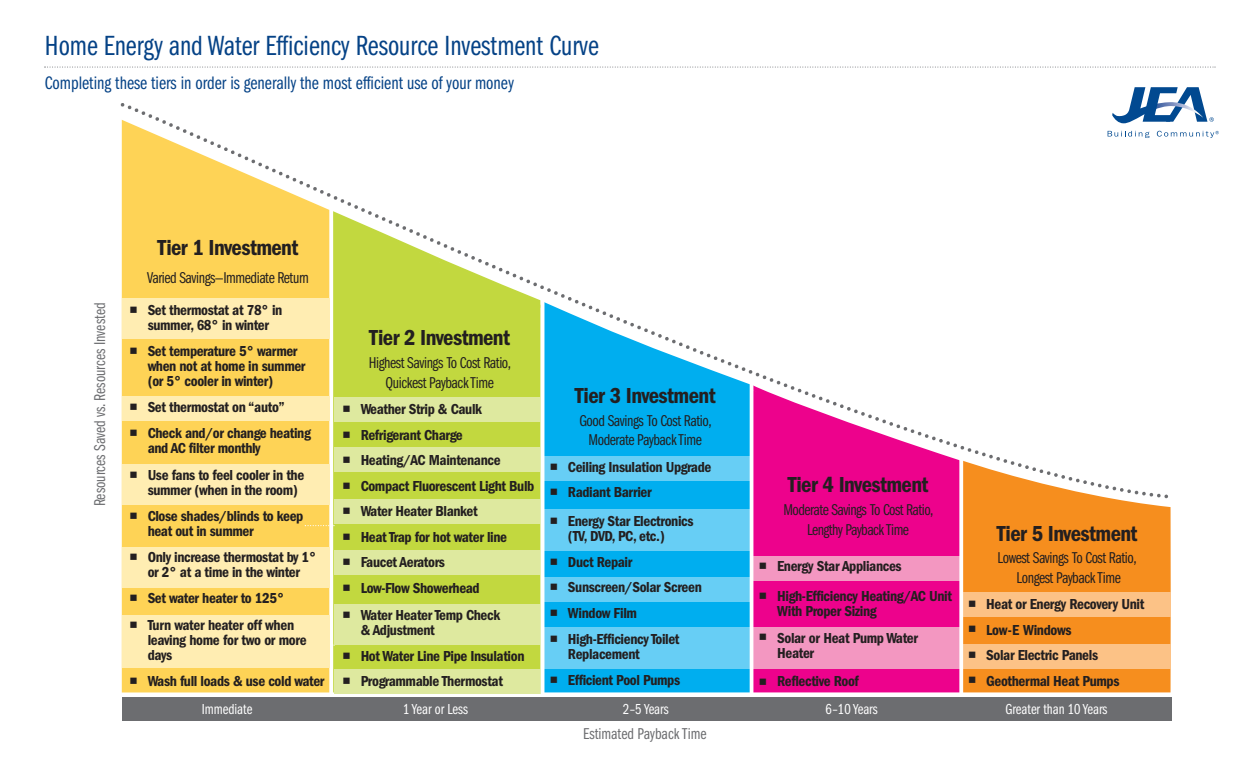
<style>
.page{position:relative;width:1260px;height:765px;background:#fff}
.page>*{position:absolute;margin:0;border:0;box-sizing:border-box;transform-origin:0 0}
.t1{font:28.75px "Franklin Gothic Book Cmpr";color:#054286}
.t2{font:600 condensed 22.5px "Franklin Gothic";letter-spacing:-.025em;color:#231f20}
.t3{font:18.75px "Franklin Gothic Book Cmpr";color:#054286}
.t4{font:16.25px/19.5px "Franklin Gothic Book Cmpr";letter-spacing:-.025em;color:#231f20;text-align:center}
.t5{font:16.25px "Franklin Gothic Book Cmpr";color:#6c6d70}
.t6{font:600 condensed 15px/15px "Franklin Gothic";letter-spacing:-.025em;color:#231f20}
.t7{font:15px "Franklin Gothic Book Cmpr";color:#fff}
.s1{font-family:"Universal Newswith Comm Pi";font-weight:400;font-stretch:normal;font-size:12.5px}
</style>
<div class="page">
<div style="left:753px;top:501px;width:206px;height:191px;background:#ed028c"></div>
<div style="left:544px;top:501px;width:206px;height:191px;background:#00aeef"></div>
<div style="left:333px;top:501px;width:208px;height:191px;background:#c2d83f"></div>
<div style="left:122px;top:505px;width:207px;height:187px;background:#fed356"></div>
<div style="left:963px;top:501px;width:208px;height:191px;background:#f68e1e"></div>
<svg style="left:121px;top:103px;width:1047px;height:398px"></svg>
<svg style="left:305px;top:523px;width:30px;height:3px"></svg>
<svg style="left:44px;top:66px;width:1172px;height:2px"></svg>
<div style="left:1084px;top:83px;width:137px;height:57px;background:#fff"></div>
<svg style="left:1108px;top:131px;width:42px;height:7px"></svg>
<svg style="left:1157px;top:131px;width:62px;height:7px"></svg>
<svg style="left:1112px;top:87px;width:102px;height:37px"></svg>
<div style="left:543px;top:456px;width:209px;height:25px;background:#67cef5"></div>
<div style="left:752px;top:627px;width:210px;height:41px;background:#f397c1"></div>
<div style="left:753px;top:556px;width:209px;height:24px;background:#f397c1"></div>
<div style="left:543px;top:578px;width:209px;height:24px;background:#67cef5"></div>
<div style="left:543px;top:627px;width:209px;height:41px;background:#67cef5"></div>
<div style="left:543px;top:509px;width:209px;height:42px;background:#67cef5"></div>
<div style="left:334px;top:398px;width:208px;height:24px;background:#dee99f"></div>
<div style="left:334px;top:448px;width:208px;height:24px;background:#dee99f"></div>
<div style="left:334px;top:499px;width:208px;height:24px;background:#dee99f"></div>
<div style="left:334px;top:550px;width:208px;height:25px;background:#dee99f"></div>
<div style="left:334px;top:669px;width:208px;height:24px;background:#dee99f"></div>
<div style="left:334px;top:604px;width:208px;height:40px;background:#dee99f"></div>
<div style="left:962px;top:593px;width:209px;height:24px;background:#fcc286"></div>
<div style="left:961px;top:644px;width:210px;height:24px;background:#fcc286"></div>
<hr style="left:331px;top:204px;width:2px;height:527px;background:#fff">
<hr style="left:750px;top:383px;width:3px;height:313px;background:#fff">
<svg style="left:959px;top:458px;width:4px;height:235px"></svg>
<hr style="left:541px;top:296px;width:3px;height:405px;background:#fff">
<div style="left:122px;top:698px;width:1050px;height:23px;background:#6c6d70"></div>
<div style="left:122px;top:298px;width:207px;height:41px;background:#ffedb2"></div>
<div style="left:122px;top:464px;width:207px;height:41px;background:#ffedb2"></div>
<div style="left:122px;top:547px;width:207px;height:40px;background:#ffedb2"></div>
<div style="left:122px;top:616px;width:207px;height:52px;background:#ffedb2"></div>
<div style="left:122px;top:397px;width:207px;height:24px;background:#ffedb2"></div>
<h1 class="t1" style="left:45px;top:36px;width:555px">Home Energy and Water Efficiency Resource Investment Curve</h1>
<p class="t3" style="left:45px;top:76px;width:470px">Completing these tiers in order is generally the most efficient use of your money</p>
<p class="t5" style="left:94px;top:506px;width:205px;rotate:-90deg">Resources Saved vs. Resources Invested</p>
<h2 class="t2" style="left:158px;top:240px;width:142px">Tier 1 Investment</h2>
<p class="t4" style="left:147px;top:270px;width:163px">Varied Savings—Immediate Return</p>
<p class="t6" style="left:130px;top:303px;width:154px;text-align:center"><span class="s1">-</span> Set thermostat at 78° in summer, 68° in winter</p>
<p class="t6" style="left:148px;top:345px;width:159px;text-indent:-18px"><span class="s1">-</span> Set temperature 5° warmer when not at home in summer (or 5° cooler in winter)</p>
<p class="t6" style="left:130px;top:401px;width:156px"><span class="s1">-</span> Set thermostat on “auto”</p>
<p class="t6" style="left:148px;top:427px;width:165px;text-indent:-18px"><span class="s1">-</span> Check and/or change heating and AC filter monthly</p>
<p class="t6" style="left:148px;top:468px;width:158px;text-indent:-18px"><span class="s1">-</span> Use fans to feel cooler in the summer (when in the room)</p>
<p class="t6" style="left:148px;top:510px;width:157px;text-indent:-18px"><span class="s1">-</span> Close shades/blinds to keep heat out in summer</p>
<p class="t6" style="left:130px;top:551px;width:188px;text-align:center"><span class="s1">-</span> Only increase thermostat by 1° or 2° at a time in the winter</p>
<p class="t6" style="left:130px;top:592px;width:156px"><span class="s1">-</span> Set water heater to 125°</p>
<p class="t6" style="left:148px;top:618px;width:161px;text-indent:-18px"><span class="s1">-</span> Turn water heater off when leaving home for two or more days</p>
<p class="t6" style="left:130px;top:675px;width:196px"><span class="s1">-</span> Wash full loads &amp; use cold water</p>
<h2 class="t2" style="left:369px;top:330px;width:142px">Tier 2 Investment</h2>
<p class="t4" style="left:369px;top:354px;width:144px">Highest Savings To Cost Ratio,<br>Quickest PaybackTime</p>
<p class="t6" style="left:343px;top:403px;width:141px"><span class="s1">-</span> Weather Strip &amp; Caulk</p>
<p class="t6" style="left:343px;top:429px;width:121px"><span class="s1">-</span> Refrigerant Charge</p>
<p class="t6" style="left:343px;top:454px;width:159px"><span class="s1">-</span> Heating/AC Maintenance</p>
<p class="t6" style="left:343px;top:480px;width:193px"><span class="s1">-</span> Compact Fluorescent Light Bulb</p>
<p class="t6" style="left:343px;top:505px;width:136px"><span class="s1">-</span> Water Heater Blanket</p>
<p class="t6" style="left:343px;top:531px;width:165px"><span class="s1">-</span> Heat Trap for hot water line</p>
<p class="t6" style="left:343px;top:556px;width:103px"><span class="s1">-</span> Faucet Aerators</p>
<p class="t6" style="left:343px;top:582px;width:138px"><span class="s1">-</span> Low-Flow Showerhead</p>
<p class="t6" style="left:361px;top:609px;width:141px;text-indent:-18px"><span class="s1">-</span> Water Heater Temp Check &amp; Adjustment</p>
<p class="t6" style="left:343px;top:650px;width:183px"><span class="s1">-</span> Hot Water Line Pipe Insulation</p>
<p class="t6" style="left:343px;top:675px;width:161px"><span class="s1">-</span> Programmable Thermostat</p>
<h2 class="t2" style="left:575px;top:388px;width:142px">Tier 3 Investment</h2>
<p class="t4" style="left:580px;top:412px;width:134px">Good Savings To Cost Ratio,<br>Moderate PaybackTime</p>
<p class="t6" style="left:550px;top:461px;width:162px"><span class="s1">-</span> Ceiling Insulation Upgrade</p>
<p class="t6" style="left:550px;top:486px;width:103px"><span class="s1">-</span> Radiant Barrier</p>
<p class="t6" style="left:568px;top:515px;width:127px;text-indent:-18px"><span class="s1">-</span> Energy Star Electronics (TV, DVD, PC, etc.)</p>
<p class="t6" style="left:550px;top:555px;width:83px"><span class="s1">-</span> Duct Repair</p>
<p class="t6" style="left:550px;top:581px;width:153px"><span class="s1">-</span> Sunscreen/Solar Screen</p>
<p class="t6" style="left:550px;top:606px;width:88px"><span class="s1">-</span> Window Film</p>
<p class="t6" style="left:568px;top:633px;width:113px;text-indent:-18px"><span class="s1">-</span> High-Efficiency Toilet<br>Replacement</p>
<p class="t6" style="left:550px;top:674px;width:131px"><span class="s1">-</span> Efficient Pool Pumps</p>
<h2 class="t2" style="left:788px;top:477px;width:142px">Tier 4 Investment</h2>
<p class="t4" style="left:783px;top:501px;width:152px">Moderate Savings To Cost Ratio,<br>Lengthy PaybackTime</p>
<p class="t6" style="left:760px;top:560px;width:144px"><span class="s1">-</span> Energy Star Appliances</p>
<p class="t6" style="left:777px;top:590px;width:176px;text-indent:-18px"><span class="s1">-</span> High-Efficiency Heating/AC Unit<br>With Proper Sizing</p>
<p class="t6" style="left:777px;top:631px;width:142px;line-height:15.5px;text-indent:-18px"><span class="s1">-</span> Solar or Heat Pump Water<br>Heater</p>
<p class="t6" style="left:760px;top:674px;width:101px"><span class="s1">-</span> Reflective Roof</p>
<h2 class="t2" style="left:997px;top:525px;width:142px">Tier 5 Investment</h2>
<p class="t4" style="left:998px;top:550px;width:141px">Lowest Savings To Cost Ratio,<br>Longest PaybackTime</p>
<p class="t6" style="left:969px;top:598px;width:177px"><span class="s1">-</span> Heat or Energy Recovery Unit</p>
<p class="t6" style="left:969px;top:623px;width:104px"><span class="s1">-</span> Low-E Windows</p>
<p class="t6" style="left:969px;top:649px;width:131px"><span class="s1">-</span> Solar Electric Panels</p>
<p class="t6" style="left:969px;top:674px;width:152px"><span class="s1">-</span> Geothermal Heat Pumps</p>
<p class="t7" style="left:202px;top:704px;width:52px">Immediate</p>
<p class="t7" style="left:403px;top:704px;width:66px">1 Year or Less</p>
<p class="t7" style="left:623px;top:704px;width:47px">2–5 Years</p>
<p class="t7" style="left:826px;top:704px;width:54px">6–10 Years</p>
<p class="t7" style="left:1006px;top:704px;width:103px">Greater than 10 Years</p>
<p class="t5" style="left:583px;top:728px;width:125px">Estimated Payback Time</p>
</div>
